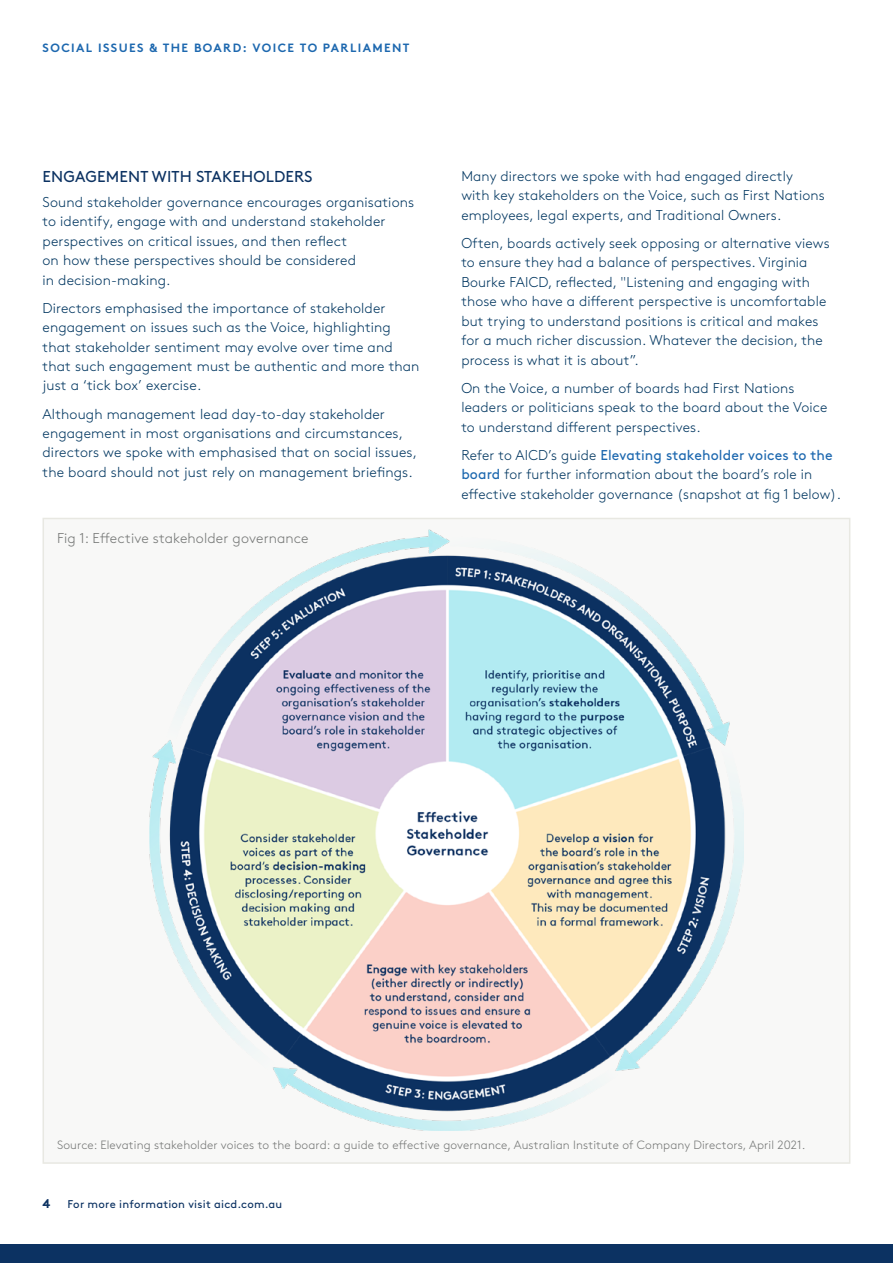
<style>
.page{position:relative;width:893px;height:1263px;background:#fff}
.page>*{position:absolute;margin:0;border:0;box-sizing:border-box;transform-origin:0 0}
.t1{font:15.75px "Brown Std";letter-spacing:.01em;color:#0c3262}
.t2{font:300 14.25px/19.5px "Brown Std";letter-spacing:.01em;color:#003660}
.t3{font:300 14.25px "Brown Std";letter-spacing:.01em;color:#757776}
.t4{font:700 12.75px "Brown Std";color:#0c3262}
.t5{font:300 12px "Brown Std";letter-spacing:.01em;color:#757776}
.t6{font:700 12px "Brown Std";letter-spacing:.115em;color:#1d68af}
.t7{font:11.25px "Brown Std";letter-spacing:.02em;color:#0c3262}
.s1{font-weight:400;color:#1d68af}
</style>
<div class="page">
<div style="left:0;top:1245px;width:893px;height:18px;background:#0c3262"></div>
<div style="left:43px;top:518px;width:807px;height:646px;background:#f8f8f7;border:2px solid #e8e8e2"></div>
<img style="left:149px;top:530px;width:594px;height:600px">
<p class="t6" style="left:43px;top:40px;width:368px">SOCIAL ISSUES &amp; THE BOARD: VOICE TO PARLIAMENT</p>
<p class="t1" style="left:43px;top:167px;width:272px">ENGAGEMENT WITH STAKEHOLDERS</p>
<p class="t2" style="left:43px;top:192px;width:373px">Sound stakeholder governance encourages organisations to identify, engage with and understand stakeholder perspectives on critical issues, and then reflect<br>on how these perspectives should be considered<br>in decision-making.</p>
<p class="t2" style="left:43px;top:298px;width:378px">Directors emphasised the importance of stakeholder engagement on issues such as the Voice, highlighting that stakeholder sentiment may evolve over time and that such engagement must be authentic and more than just a ‘tick box’ exercise.</p>
<p class="t2" style="left:43px;top:404px;width:376px">Although management lead day-to-day stakeholder engagement in most organisations and circumstances, directors we spoke with emphasised that on social issues, the board should not just rely on management briefings.</p>
<p class="t3" style="left:57px;top:530px;width:253px">Fig 1: Effective stakeholder governance</p>
<p class="t2" style="left:461px;top:166px;width:365px">Many directors we spoke with had engaged directly with key stakeholders on the Voice, such as First Nations employees, legal experts, and Traditional Owners.</p>
<p class="t2" style="left:461px;top:233px;width:370px">Often, boards actively seek opposing or alternative views to ensure they had a balance of perspectives. Virginia Bourke FAICD, reflected, "Listening and engaging with those who have a different perspective is uncomfortable but trying to understand positions is critical and makes for a much richer discussion. Whatever the decision, the process is what it is about”.</p>
<p class="t2" style="left:461px;top:378px;width:367px">On the Voice, a number of boards had First Nations leaders or politicians speak to the board about the Voice to understand different perspectives.</p>
<p class="t2" style="left:461px;top:445px;width:381px">Refer to AICD’s guide <span class="s1">Elevating stakeholder voices to the board</span> for further information about the board’s role in effective stakeholder governance (snapshot at fig 1 below).</p>
<p class="t5" style="left:57px;top:1138px;width:750px">Source: Elevating stakeholder voices to the board: a guide to effective governance, Australian Institute of Company Directors, April 2021.</p>
<p class="t4" style="left:43px;top:1196px;width:9px">4</p>
<p class="t7" style="left:68px;top:1198px;width:216px">For more information visit aicd.com.au</p>
</div>
